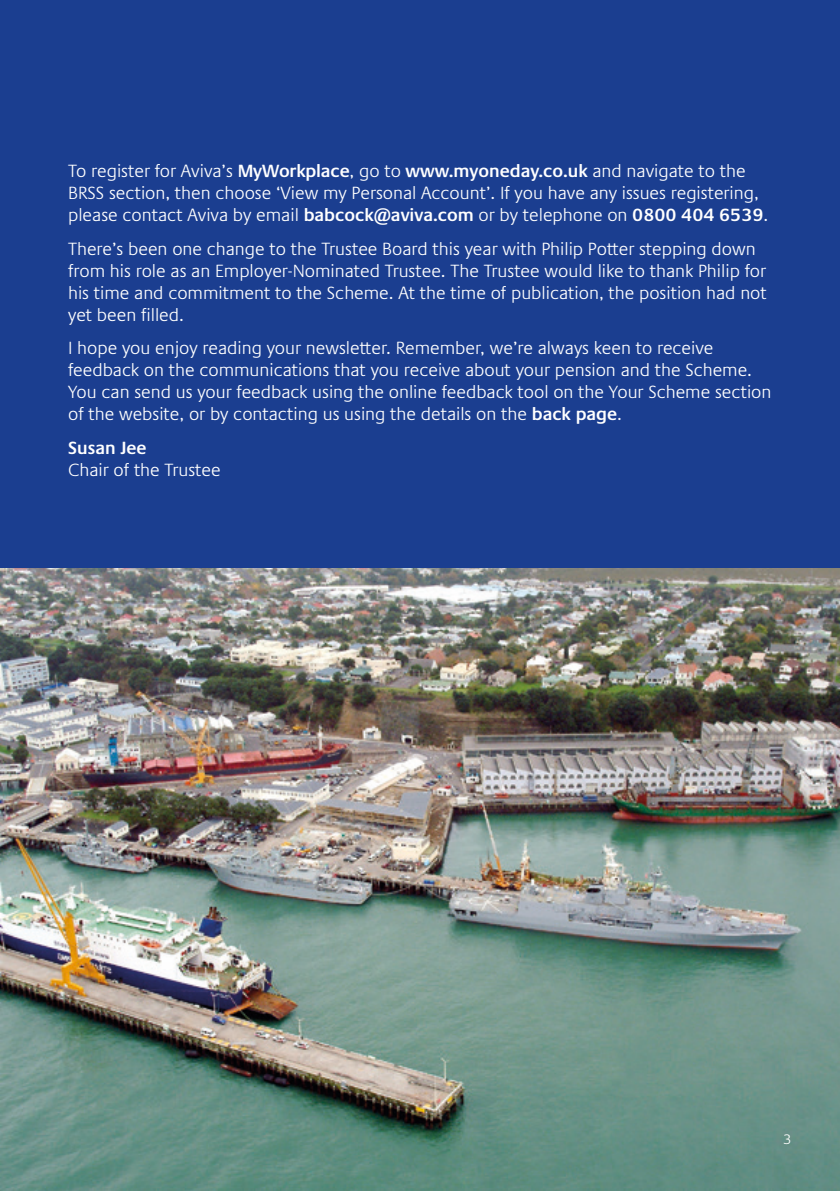
<style>
.page{position:relative;width:840px;height:1191px;background:#fff}
.page>*{position:absolute;margin:0;border:0;box-sizing:border-box;transform-origin:0 0}
.t1{font:300 18px/22px "Praxis LT Pro";color:#fff}
.t2{font:600 18px "Praxis LT Pro";color:#fff}
.t3{font:300 14px "Praxis LT Pro";color:#fff}
.s1{font-weight:600}
</style>
<div class="page">
<div style="left:0;top:0;width:839px;height:1191px;background:#1b3e90"></div>
<img style="left:0;top:568px;width:839px;height:623px">
<p class="t1" style="left:68px;top:160px;width:701px">To register for Aviva’s <span class="s1">MyWorkplace</span>, go to <span class="s1">www.myoneday.co.uk</span> and navigate to the<br>BRSS section, then choose ‘View my Personal Account’. If you have any issues registering, please contact Aviva by email <span class="s1">babcock@aviva.com</span> or by telephone on <span class="s1">0800 404 6539</span>.</p>
<p class="t1" style="left:68px;top:238px;width:699px">There’s been one change to the Trustee Board this year with Philip Potter stepping down from his role as an Employer-Nominated Trustee. The Trustee would like to thank Philip for his time and commitment to the Scheme. At the time of publication, the position had not yet been filled.</p>
<p class="t1" style="left:68px;top:337px;width:704px">I hope you enjoy reading your newsletter. Remember, we’re always keen to receive feedback on the communications that you receive about your pension and the Scheme.<br>You can send us your feedback using the online feedback tool on the Your Scheme section of the website, or by contacting us using the details on the <span class="s1">back page</span>.</p>
<p class="t2" style="left:68px;top:437px;width:80px">Susan Jee</p>
<p class="t1" style="left:68px;top:458px;width:154px">Chair of the Trustee</p>
<p class="t3" style="left:782px;top:1131px;width:10px">3</p>
</div>
